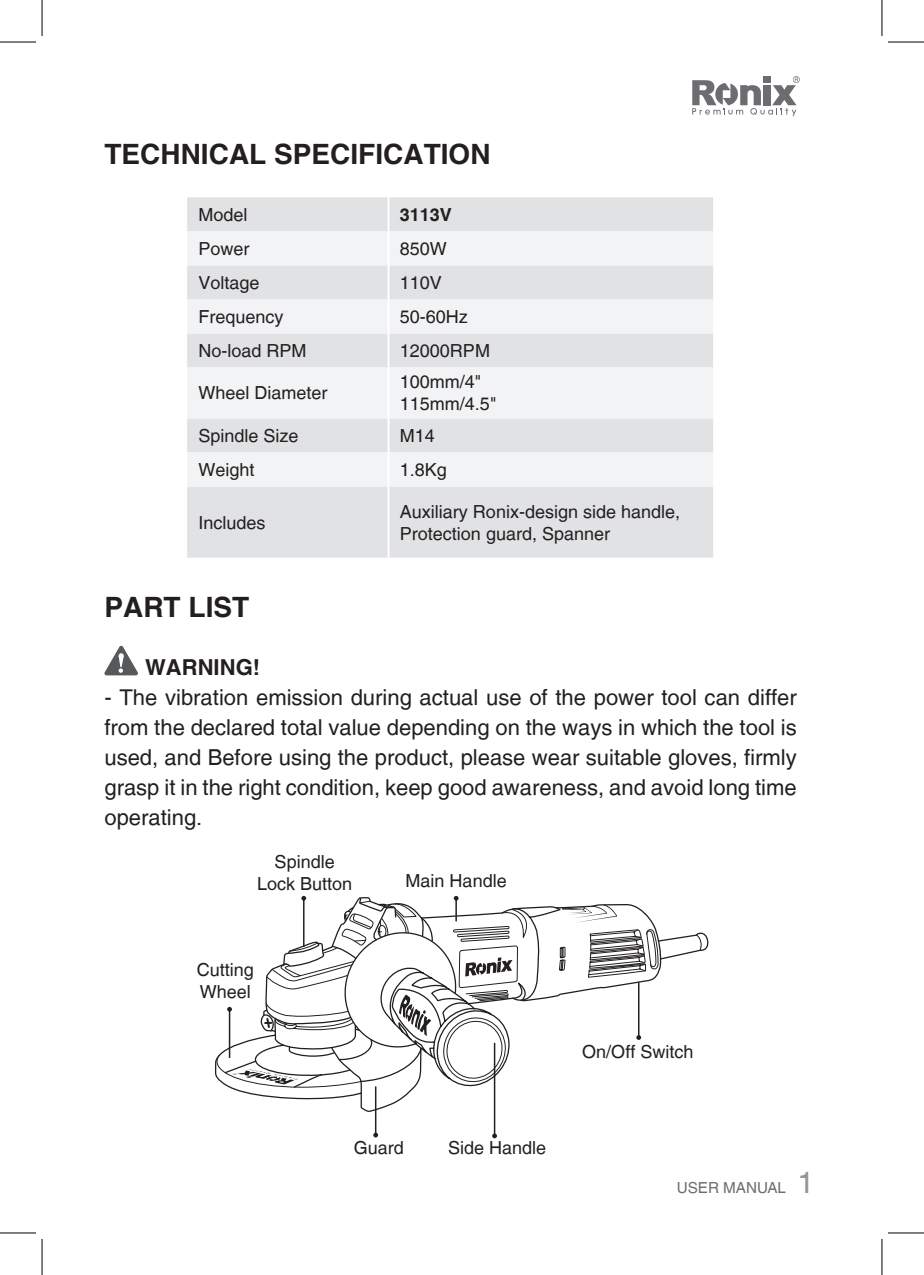
<style>
.page{position:relative;width:924px;height:1275px;background:#fff}
.page>*{position:absolute;margin:0;border:0;box-sizing:border-box;transform-origin:0 0}
.t1{font:700 28px "Helvetica LT";color:#231f20}
.t2{font:22px/30px "Helvetica LT";color:#231f20;text-align:justify}
.t3{font:700 22px "Helvetica LT";color:#231f20}
.t4{font:18px/22px "Helvetica LT";color:#231f20}
.t5{font:700 18px "Helvetica LT";color:#231f20}
.t6{font:15.2px "Helvetica LT";color:#6c6d70}
.s1{font-size:30px;color:#939598}
</style>
<div class="page">
<svg style="left:692px;top:76px;width:107px;height:40px"></svg>
<div style="left:762px;top:76px;width:8px;height:7px;background:#6c6d70"></div>
<div style="left:187px;top:197px;width:525px;height:360px;background:#e1e2e4"></div>
<svg style="left:187px;top:231px;width:525px;height:255px;fill:#f2f3f4"></svg>
<hr style="left:387px;top:197px;width:2px;height:34px;background:#fff">
<hr style="left:387px;top:231px;width:2px;height:34px;background:#fff">
<hr style="left:387px;top:265px;width:2px;height:34px;background:#fff">
<hr style="left:387px;top:299px;width:2px;height:34px;background:#fff">
<hr style="left:387px;top:333px;width:2px;height:34px;background:#fff">
<hr style="left:387px;top:367px;width:2px;height:51px;background:#fff">
<hr style="left:387px;top:418px;width:2px;height:34px;background:#fff">
<hr style="left:387px;top:452px;width:2px;height:34px;background:#fff">
<hr style="left:387px;top:486px;width:2px;height:71px;background:#fff">
<svg style="left:104px;top:646px;width:34px;height:30px"></svg>
<hr style="left:375px;top:1086px;width:1px;height:49px;background:#231f20">
<svg style="left:373px;top:1132px;width:5px;height:5px"></svg>
<hr style="left:493px;top:1043px;width:2px;height:93px;background:#231f20">
<svg style="left:492px;top:1133px;width:4px;height:5px"></svg>
<svg style="left:216px;top:896px;width:492px;height:216px"></svg>
<hr style="left:0;top:42px;width:36px;height:1px;background:#000">
<hr style="left:887px;top:42px;width:36px;height:1px;background:#000">
<hr style="left:0;top:1232px;width:36px;height:1px;background:#000">
<hr style="left:887px;top:1232px;width:36px;height:1px;background:#000">
<hr style="left:42px;top:0;width:1px;height:36px;background:#000">
<hr style="left:42px;top:1239px;width:1px;height:36px;background:#000">
<hr style="left:881px;top:0;width:1px;height:36px;background:#000">
<hr style="left:881px;top:1239px;width:1px;height:36px;background:#000">
<p class="t1" style="left:104px;top:137px;width:387px">TECHNICAL SPECIFICATION</p>
<p class="t4" style="left:198px;top:203px;width:51px">Model</p>
<p class="t5" style="left:399px;top:203px;width:54px">3113V</p>
<p class="t4" style="left:198px;top:237px;width:53px">Power</p>
<p class="t4" style="left:399px;top:237px;width:49px">850W</p>
<p class="t4" style="left:198px;top:271px;width:63px">Voltage</p>
<p class="t4" style="left:399px;top:271px;width:44px">110V</p>
<p class="t4" style="left:198px;top:305px;width:87px">Frequency</p>
<p class="t4" style="left:399px;top:305px;width:70px">50-60Hz</p>
<p class="t4" style="left:198px;top:339px;width:110px">No-load RPM</p>
<p class="t4" style="left:399px;top:339px;width:92px">12000RPM</p>
<p class="t4" style="left:198px;top:382px;width:131px">Wheel Diameter</p>
<p class="t4" style="left:399px;top:371px;width:98px">100mm/4"<br>115mm/4.5"</p>
<p class="t4" style="left:198px;top:424px;width:102px">Spindle Size</p>
<p class="t4" style="left:399px;top:424px;width:37px">M14</p>
<p class="t4" style="left:198px;top:458px;width:58px">Weight</p>
<p class="t4" style="left:399px;top:458px;width:49px">1.8Kg</p>
<p class="t4" style="left:198px;top:511px;width:69px">Includes</p>
<p class="t4" style="left:399px;top:500px;width:282px">Auxiliary Ronix-design side handle,<br>Protection guard, Spanner</p>
<p class="t1" style="left:104px;top:590px;width:146px">PART LIST</p>
<p class="t3" style="left:145px;top:654px;width:116px">WARNING!</p>
<p class="t2" style="left:104px;top:682px;width:693px">- The vibration emission during actual use of the power tool can differ from the declared total value depending on the ways in which the tool is used, and Before using the product, please wear suitable gloves, firmly grasp it in the right condition, keep good awareness, and avoid long time operating.</p>
<p class="t4" style="left:257px;top:851px;width:97px;text-align:center">Spindle<br>Lock Button</p>
<p class="t4" style="left:197px;top:958px;width:59px">Cutting<br>Wheel</p>
<p class="t4" style="left:405px;top:869px;width:103px">Main Handle</p>
<p class="t4" style="left:353px;top:1137px;width:52px">Guard</p>
<p class="t4" style="left:448px;top:1137px;width:100px">Side Handle</p>
<p class="t4" style="left:582px;top:1040px;width:113px">On/Off Switch</p>
<p class="t6" style="left:676px;top:1179px;width:139px">USER MANUAL <span class="s1">1</span></p>
</div>
